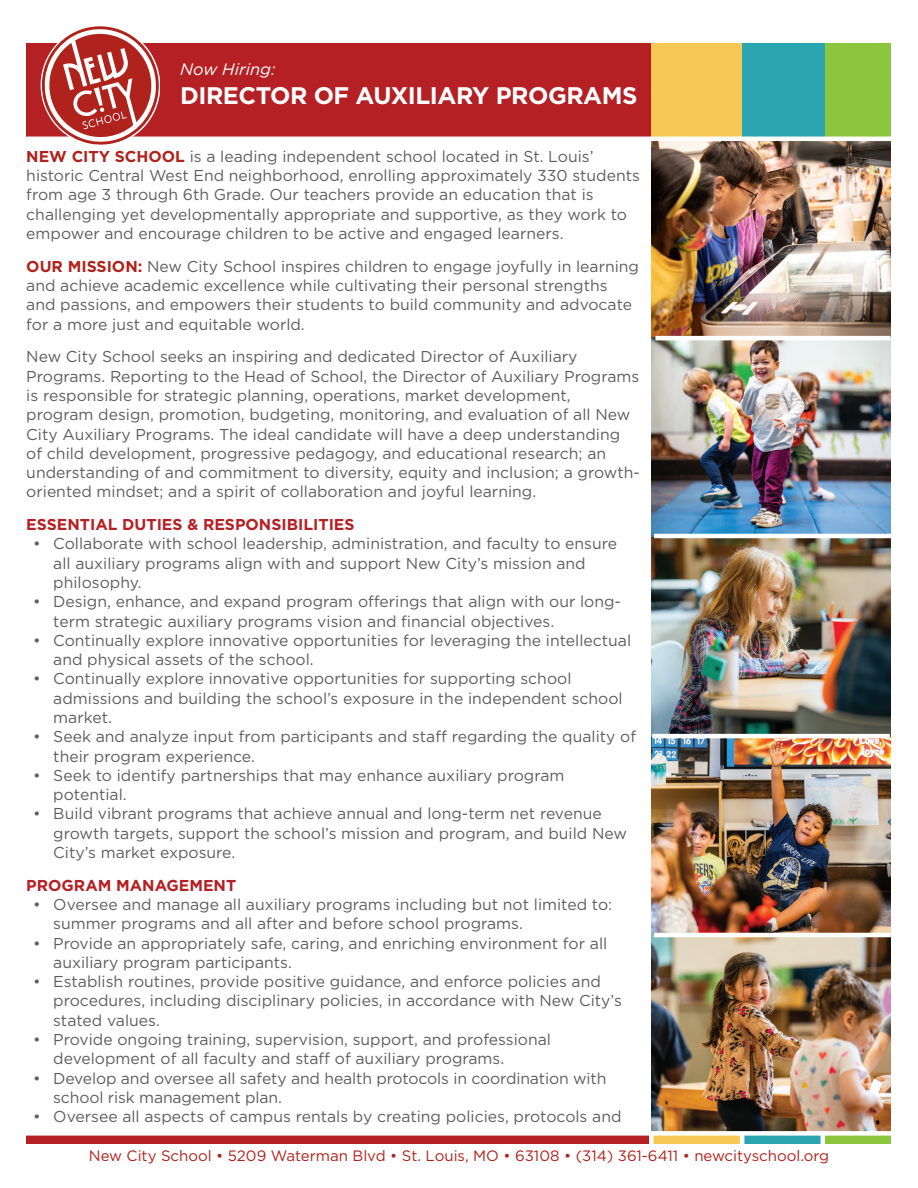
<style>
.page{position:relative;width:918px;height:1188px;background:#fff}
.page>*{position:absolute;margin:0;border:0;box-sizing:border-box;transform-origin:0 0}
.t1{font:700 24px "Gotham";letter-spacing:-.02em;color:#fff}
.t2{font:italic 16.5px "Gotham";color:#fff}
.t3{font:15.75px/19.4px "Gotham";color:#5e5e5e}
.t4{font:700 15.75px "Gotham";color:#b52024}
.t5{font:15px "Gotham";color:#af231c}
.s1{font-weight:700;color:#af231c}
</style>
<div class="page">
<div style="left:26px;top:1134px;width:625px;height:9px;background:#b52024"></div>
<div style="left:651px;top:1134px;width:91px;height:9px;background:#f8c857"></div>
<div style="left:742px;top:1134px;width:83px;height:9px;background:#2ba6b0"></div>
<div style="left:825px;top:1134px;width:65px;height:9px;background:#8bc63e"></div>
<hr style="left:649px;top:46px;width:4px;height:1101px;background:#fff">
<div style="left:26px;top:43px;width:625px;height:94px;background:#b52024"></div>
<div style="left:651px;top:43px;width:91px;height:100px;background:#f8c857"></div>
<div style="left:742px;top:43px;width:83px;height:100px;background:#2ba6b0"></div>
<div style="left:825px;top:43px;width:65px;height:100px;background:#8bc63e"></div>
<img style="left:651px;top:141px;width:239px;height:990px">
<hr style="left:26px;top:137px;width:865px;height:4px;background:#fff">
<hr style="left:655px;top:336px;width:235px;height:4px;background:#fff">
<hr style="left:654px;top:534px;width:237px;height:4px;background:#fff">
<hr style="left:652px;top:734px;width:238px;height:4px;background:#fff">
<hr style="left:654px;top:933px;width:237px;height:4px;background:#fff">
<svg style="left:41px;top:26px;width:119px;height:119px"></svg>
<div style="left:0;top:1131px;width:918px;height:5px;background:#fff"></div>
<p class="t2" style="left:180px;top:59px;width:97px">Now Hiring:</p>
<p class="t1" style="left:180px;top:80px;width:459px">DIRECTOR OF AUXILIARY PROGRAMS</p>
<p class="t3" style="left:26px;top:146px;width:615px"><span class="s1">NEW CITY SCHOOL</span> is a leading independent school located in St. Louis’ historic Central West End neighborhood, enrolling approximately 330 students from age 3 through 6th Grade. Our teachers provide an education that is challenging yet developmentally appropriate and supportive, as they work to empower and encourage children to be active and engaged learners.</p>
<p class="t3" style="left:26px;top:256px;width:614px"><span class="s1">OUR MISSION:</span> New City School inspires children to engage joyfully in learning and achieve academic excellence while cultivating their personal strengths and passions, and empowers their students to build community and advocate for a more just and equitable world.</p>
<p class="t3" style="left:26px;top:347px;width:615px">New City School seeks an inspiring and dedicated Director of Auxiliary Programs. Reporting to the Head of School, the Director of Auxiliary Programs is responsible for strategic planning, operations, market development, program design, promotion, budgeting, monitoring, and evaluation of all New City Auxiliary Programs. The ideal candidate will have a deep understanding of child development, progressive pedagogy, and educational research; an understanding of and commitment to diversity, equity and inclusion; a growth&shy;oriented mindset; and a spirit of collaboration and joyful learning.</p>
<p class="t4" style="left:26px;top:514px;width:330px">ESSENTIAL DUTIES &amp; RESPONSIBILITIES</p>
<p class="t3" style="left:53px;top:534px;width:565px;text-indent:-20px">• Collaborate with school leadership, administration, and faculty to ensure all auxiliary programs align with and support New City’s mission and philosophy.</p>
<p class="t3" style="left:53px;top:592px;width:569px;text-indent:-20px">• Design, enhance, and expand program offerings that align with our long&shy;term strategic auxiliary programs vision and financial objectives.</p>
<p class="t3" style="left:53px;top:630px;width:579px;text-indent:-20px">• Continually explore innovative opportunities for leveraging the intellectual and physical assets of the school.</p>
<p class="t3" style="left:53px;top:669px;width:571px;text-indent:-20px">• Continually explore innovative opportunities for supporting school admissions and building the school’s exposure in the independent school market.</p>
<p class="t3" style="left:53px;top:727px;width:584px;text-indent:-20px">• Seek and analyze input from participants and staff regarding the quality of their program experience.</p>
<p class="t3" style="left:53px;top:765px;width:513px;text-indent:-20px">• Seek to identify partnerships that may enhance auxiliary program potential.</p>
<p class="t3" style="left:53px;top:804px;width:575px;text-indent:-20px">• Build vibrant programs that achieve annual and long-term net revenue growth targets, support the school’s mission and program, and build New<br>City’s market exposure.</p>
<p class="t4" style="left:26px;top:875px;width:211px">PROGRAM MANAGEMENT</p>
<p class="t3" style="left:53px;top:894px;width:560px;text-indent:-20px">• Oversee and manage all auxiliary programs including but not limited to: summer programs and all after and before school programs.</p>
<p class="t3" style="left:53px;top:933px;width:555px;text-indent:-20px">• Provide an appropriately safe, caring, and enriching environment for all auxiliary program participants.</p>
<p class="t3" style="left:53px;top:972px;width:570px;text-indent:-20px">• Establish routines, provide positive guidance, and enforce policies and procedures, including disciplinary policies, in accordance with New City’s stated values.</p>
<p class="t3" style="left:53px;top:1029px;width:499px;text-indent:-20px">• Provide ongoing training, supervision, support, and professional development of all faculty and staff of auxiliary programs.</p>
<p class="t3" style="left:53px;top:1068px;width:555px;text-indent:-20px">• Develop and oversee all safety and health protocols in coordination with school risk management plan.</p>
<p class="t3" style="left:33px;top:1107px;width:590px">• Oversee all aspects of campus rentals by creating policies, protocols and</p>
<p class="t5" style="left:89px;top:1146px;width:742px">New City School • 5209 Waterman Blvd • St. Louis, MO • 63108 • (314) 361-6411 • newcityschool.org</p>
</div>
